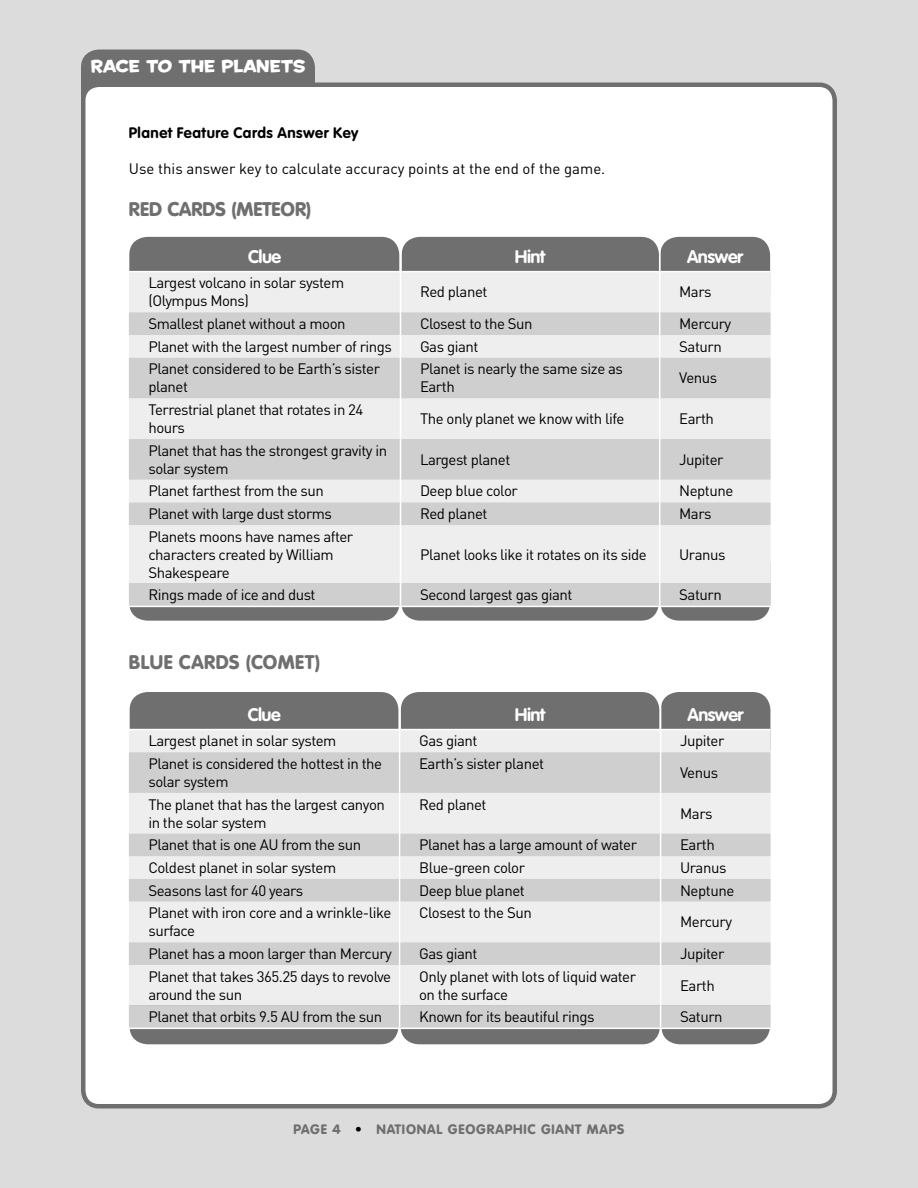
<style>
.page{position:relative;width:918px;height:1188px;background:#dcdcdc}
.page>*{position:absolute;margin:0;border:0;box-sizing:border-box;transform-origin:0 0}
.t1{font:900 19.5px "VAG Rounded Std";color:#6f6f6f}
.t2{font:700 18px "VAG Rounded Std";letter-spacing:-.03em;color:#fff}
.t3{font:16.5px "Housearama Kingpin";color:#fff}
.t4{font:15px/18px "DIN";letter-spacing:-.03em;color:#000}
.t5{font:15px "DIN";color:#000}
.t6{font:700 15px "VAG Rounded Std";letter-spacing:.03em;color:#000}
.t7{font:900 13.5px "VAG Rounded Std";letter-spacing:.06em;color:#6f6f6f}
.s1{color:#000}
</style>
<div class="page">
<div style="left:81px;top:50px;width:234px;height:44px;background:#6f6f6f"></div>
<div style="left:83px;top:85px;width:752px;height:1021px;background:#fff;border-radius:16px"></div>
<div style="left:81px;top:82px;width:756px;height:1026px;border:4px solid #6f6f6f;border-radius:16px"></div>
<div style="left:129px;top:237px;width:641px;height:34px;background:#6f6f6f"></div>
<div style="left:129px;top:272px;width:642px;height:40px;background:#eee"></div>
<svg style="left:129px;top:312px;width:642px;height:294px;background:#dedede"></svg>
<hr style="left:400px;top:272px;width:1px;height:40px;background:#fff">
<hr style="left:659px;top:272px;width:1px;height:40px;background:#fff">
<svg style="left:400px;top:312px;width:1px;height:46px"></svg>
<svg style="left:659px;top:312px;width:1px;height:46px"></svg>
<hr style="left:400px;top:358px;width:1px;height:40px;background:#fff">
<hr style="left:659px;top:358px;width:1px;height:40px;background:#fff">
<hr style="left:400px;top:398px;width:1px;height:41px;background:#fff">
<hr style="left:659px;top:398px;width:1px;height:41px;background:#fff">
<hr style="left:400px;top:439px;width:1px;height:41px;background:#fff">
<hr style="left:659px;top:439px;width:1px;height:41px;background:#fff">
<svg style="left:400px;top:480px;width:1px;height:45px"></svg>
<svg style="left:659px;top:480px;width:1px;height:45px"></svg>
<hr style="left:400px;top:525px;width:1px;height:59px;background:#fff">
<hr style="left:659px;top:525px;width:1px;height:59px;background:#fff">
<hr style="left:400px;top:240px;width:1px;height:31px;background:#fff">
<hr style="left:659px;top:240px;width:1px;height:31px;background:#fff">
<svg style="left:129px;top:563px;width:641px;height:58px;background:#c6c6c6"></svg>
<svg style="left:129px;top:752px;width:642px;height:276px;background:#dfdfdf"></svg>
<svg style="left:130px;top:692px;width:640px;height:60px;background:#a0a0a0"></svg>
<hr style="left:399px;top:752px;width:1px;height:41px;background:#fff">
<hr style="left:660px;top:752px;width:1px;height:41px;background:#fff">
<hr style="left:399px;top:793px;width:1px;height:41px;background:#fff">
<hr style="left:660px;top:793px;width:1px;height:41px;background:#fff">
<svg style="left:399px;top:834px;width:1px;height:68px"></svg>
<svg style="left:660px;top:834px;width:1px;height:68px"></svg>
<hr style="left:399px;top:902px;width:1px;height:40px;background:#fff">
<hr style="left:660px;top:902px;width:1px;height:40px;background:#fff">
<svg style="left:399px;top:942px;width:1px;height:23px"></svg>
<svg style="left:660px;top:942px;width:1px;height:23px"></svg>
<hr style="left:399px;top:965px;width:1px;height:41px;background:#fff">
<hr style="left:660px;top:965px;width:1px;height:41px;background:#fff">
<hr style="left:129px;top:729px;width:271px;height:1px;background:#fff">
<hr style="left:399px;top:698px;width:1px;height:31px;background:#fff">
<hr style="left:660px;top:698px;width:1px;height:31px;background:#fff">
<hr style="left:400px;top:729px;width:261px;height:1px;background:#fff">
<hr style="left:661px;top:729px;width:110px;height:1px;background:#fff">
<svg style="left:130px;top:986px;width:640px;height:59px;background:#c3c3c3"></svg>
<p class="t3" style="left:91px;top:55px;width:216px">RACE TO THE PLANETS</p>
<p class="t6" style="left:129px;top:124px;width:231px">Planet Feature Cards Answer Key</p>
<p class="t5" style="left:129px;top:160px;width:478px">Use this answer key to calculate accuracy points at the end of the game.</p>
<h1 class="t1" style="left:129px;top:197px;width:12px">RED</h1>
<h1 class="t1" style="left:168px;top:197px;width:13px">CARDS</h1>
<h1 class="t1" style="left:231px;top:197px;width:18px">(METEOR</h1>
<h1 class="t1" style="left:306px;top:197px;width:7px">)</h1>
<p class="t2" style="left:248px;top:246px;width:35px">Clue</p>
<p class="t2" style="left:515px;top:246px;width:32px">Hint</p>
<p class="t2" style="left:687px;top:246px;width:57px">Answer</p>
<p class="t4" style="left:148px;top:274px;width:197px">Largest volcano in solar system (Olympus Mons)</p>
<p class="t4" style="left:420px;top:283px;width:69px">Red planet</p>
<p class="t4" style="left:679px;top:283px;width:34px">Mars</p>
<p class="t4" style="left:148px;top:314px;width:199px">Smallest planet without a moon</p>
<p class="t4" style="left:420px;top:314px;width:114px">Closest to the Sun</p>
<p class="t4" style="left:679px;top:314px;width:54px">Mercury</p>
<p class="t4" style="left:148px;top:337px;width:245px">Planet with the largest number of rings</p>
<p class="t4" style="left:420px;top:337px;width:60px">Gas giant</p>
<p class="t4" style="left:679px;top:337px;width:44px">Saturn</p>
<p class="t4" style="left:148px;top:360px;width:233px">Planet considered to be Earth’s sister planet</p>
<p class="t4" style="left:420px;top:360px;width:205px">Planet is nearly the same size as<br>Earth</p>
<p class="t4" style="left:679px;top:369px;width:40px">Venus</p>
<p class="t4" style="left:148px;top:400px;width:217px">Terrestrial planet that rotates in 24 hours</p>
<p class="t4" style="left:420px;top:409px;width:206px">The only planet we know with life</p>
<p class="t4" style="left:679px;top:409px;width:36px">Earth</p>
<p class="t4" style="left:148px;top:441px;width:240px">Planet that has the strongest gravity in solar system</p>
<p class="t4" style="left:420px;top:450px;width:92px">Largest planet</p>
<p class="t4" style="left:679px;top:450px;width:46px">Jupiter</p>
<p class="t4" style="left:148px;top:482px;width:177px">Planet farthest from the sun</p>
<p class="t4" style="left:420px;top:482px;width:99px">Deep blue color</p>
<p class="t4" style="left:679px;top:482px;width:56px">Neptune</p>
<p class="t4" style="left:148px;top:504px;width:185px">Planet with large dust storms</p>
<p class="t4" style="left:420px;top:504px;width:69px">Red planet</p>
<p class="t4" style="left:679px;top:504px;width:34px">Mars</p>
<p class="t4" style="left:148px;top:527px;width:206px">Planets moons have names after characters created by William<br>Shakespeare</p>
<p class="t4" style="left:420px;top:545px;width:228px">Planet looks like it rotates on its side</p>
<p class="t4" style="left:679px;top:545px;width:48px">Uranus</p>
<p class="t4" style="left:148px;top:586px;width:169px">Rings made of ice and dust</p>
<p class="t4" style="left:420px;top:586px;width:154px">Second largest gas giant</p>
<p class="t4" style="left:679px;top:586px;width:44px">Saturn</p>
<h1 class="t1" style="left:129px;top:651px;width:64px">BLUE CARDS</h1>
<h1 class="t1" style="left:246px;top:651px;width:19px">(COMET</h1>
<h1 class="t1" style="left:315px;top:651px;width:7px">)</h1>
<p class="t2" style="left:248px;top:704px;width:35px">Clue</p>
<p class="t2" style="left:515px;top:704px;width:32px">Hint</p>
<p class="t2" style="left:688px;top:704px;width:57px">Answer</p>
<p class="t4" style="left:148px;top:732px;width:190px">Largest planet in solar system</p>
<p class="t4" style="left:419px;top:732px;width:60px">Gas giant</p>
<p class="t4" style="left:680px;top:732px;width:46px">Jupiter</p>
<p class="t4" style="left:148px;top:754px;width:235px">Planet is considered the hottest in the solar system</p>
<p class="t4" style="left:419px;top:754px;width:127px">Earth’s sister planet</p>
<p class="t4" style="left:680px;top:763px;width:40px">Venus</p>
<p class="t4" style="left:148px;top:795px;width:238px">The planet that has the largest canyon in the solar system</p>
<p class="t4" style="left:419px;top:795px;width:69px">Red planet</p>
<p class="t4" style="left:680px;top:804px;width:34px">Mars</p>
<p class="t4" style="left:148px;top:836px;width:215px">Planet that is one AU from the sun</p>
<p class="t4" style="left:419px;top:836px;width:220px">Planet has a large amount of water</p>
<p class="t4" style="left:680px;top:836px;width:36px">Earth</p>
<p class="t4" style="left:148px;top:858px;width:189px">Coldest planet in solar system</p>
<p class="t4" style="left:419px;top:858px;width:108px">Blue-green color</p>
<p class="t4" style="left:680px;top:858px;width:48px">Uranus</p>
<p class="t4" style="left:148px;top:881px;width:157px">Seasons last for 40 years</p>
<p class="t4" style="left:419px;top:881px;width:107px">Deep blue planet</p>
<p class="t4" style="left:680px;top:881px;width:56px">Neptune</p>
<p class="t4" style="left:148px;top:904px;width:245px">Planet with iron core and a wrinkle-like surface</p>
<p class="t4" style="left:419px;top:904px;width:114px">Closest to the Sun</p>
<p class="t4" style="left:680px;top:913px;width:54px">Mercury</p>
<p class="t4" style="left:148px;top:944px;width:245px">Planet has a moon larger than Mercury</p>
<p class="t4" style="left:419px;top:944px;width:60px">Gas giant</p>
<p class="t4" style="left:680px;top:944px;width:46px">Jupiter</p>
<p class="t4" style="left:148px;top:967px;width:244px">Planet that takes 365.25 days to revolve around the sun</p>
<p class="t4" style="left:419px;top:967px;width:219px">Only planet with lots of liquid water on the surface</p>
<p class="t4" style="left:680px;top:976px;width:36px">Earth</p>
<p class="t4" style="left:148px;top:1008px;width:236px">Planet that orbits 9.5 AU from the sun</p>
<p class="t4" style="left:419px;top:1008px;width:177px">Known for its beautiful rings</p>
<p class="t4" style="left:680px;top:1008px;width:44px">Saturn</p>
<p class="t7" style="left:293px;top:1121px;width:333px">PAGE 4 <span class="s1">•</span> NATIONAL GEOGRAPHIC GIANT MAPS</p>
</div>
